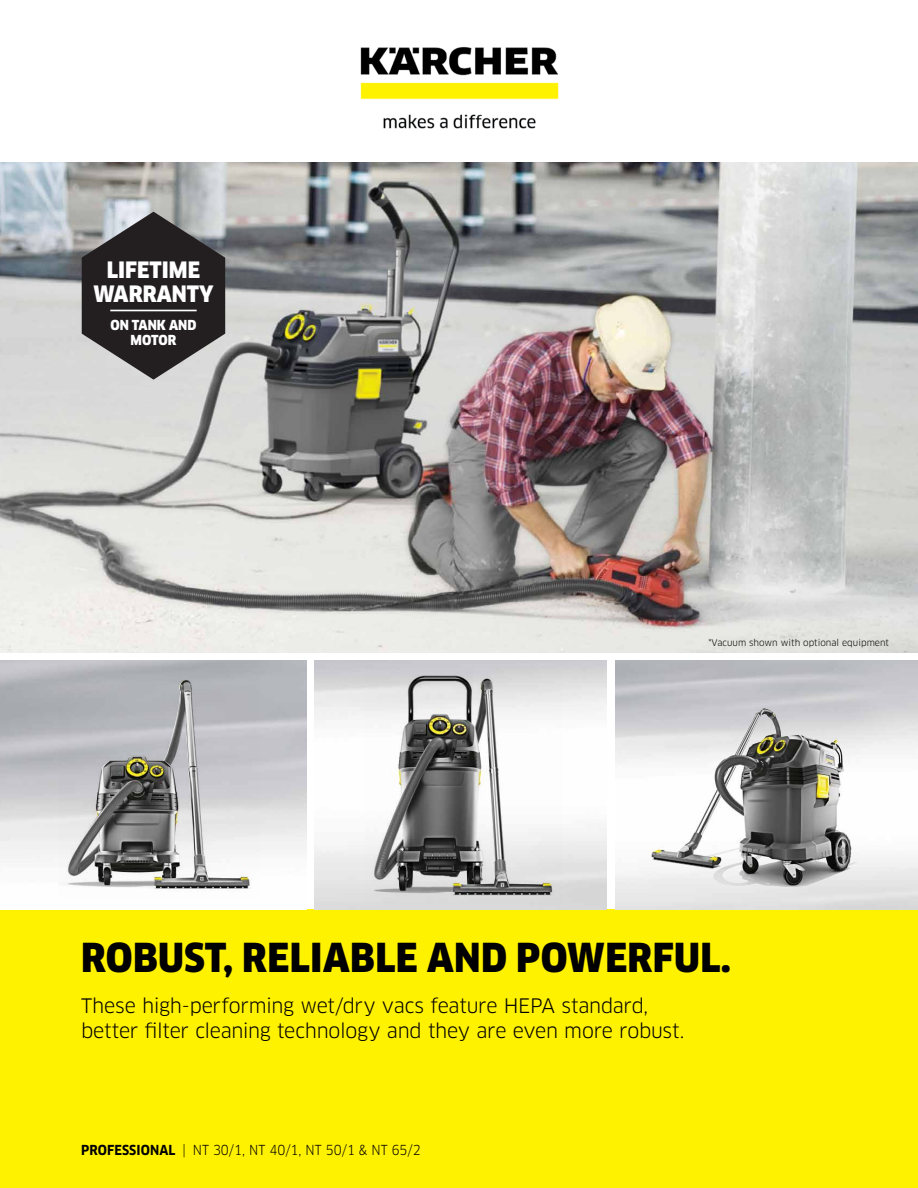
<style>
.page{position:relative;width:918px;height:1188px;background:#fff}
.page>*{position:absolute;margin:0;border:0;box-sizing:border-box;transform-origin:0 0}
.H1_-_Cover_Page_Head{font:900 39px "Clan Pro Narr";letter-spacing:.01em;color:#000}
.P_-_warranty_header{font:900 22.05px "Clan Pro Narr";color:#fff}
.P_-_Cover_Page_Subhe{font:19.5px/25.3px "Clan Pro";letter-spacing:-.015em;color:#000}
.t1{font:13.5px "Clan Pro Narr";letter-spacing:.005em;color:#000}
.P_-_warranty_text{font:900 13.5px/15px "Clan Pro Narr";color:#fff;text-align:center}
.P_-_caption{font:9px "Clan Pro";color:#000}
.s1{font-weight:700}
</style>
<div class="page">
<div style="left:0;top:910px;width:918px;height:278px;background:#fff200"></div>
<img style="left:58px;top:671px;width:201px;height:221px">
<img style="left:365px;top:666px;width:197px;height:239px">
<img style="left:360px;top:46px;width:199px;height:83px">
<img style="left:0;top:162px;width:918px;height:491px">
<svg style="left:82px;top:212px;width:143px;height:168px;background:#4f4c4d"></svg>
<hr style="left:110px;top:310px;width:87px;height:1px;background:#fff">
<img style="left:96px;top:682px;width:86px;height:126px">
<img style="left:374px;top:676px;width:51px;height:203px">
<img style="left:643px;top:700px;width:217px;height:194px">
<p class="P_-_warranty_header" style="left:107px;top:257px;width:95px">LIFETIME</p>
<p class="P_-_warranty_header" style="left:93px;top:281px;width:122px">WARRANTY</p>
<p class="P_-_warranty_text" style="left:110px;top:318px;width:88px">ON TANK AND<br>MOTOR</p>
<p class="P_-_caption" style="left:708px;top:638px;width:182px">*Vacuum shown with optional equipment</p>
<h1 class="H1_-_Cover_Page_Head" style="left:81px;top:935px;width:651px">ROBUST, RELIABLE AND POWERFUL.</h1>
<p class="P_-_Cover_Page_Subhe" style="left:81px;top:993px;width:605px">These high-performing wet/dry vacs feature HEPA standard, better filter cleaning technology and they are even more robust.</p>
<p class="t1" style="left:81px;top:1142px;width:341px"><span class="s1">PROFESSIONAL</span> | NT 30/1, NT 40/1, NT 50/1 &amp; NT 65/2</p>
</div>
